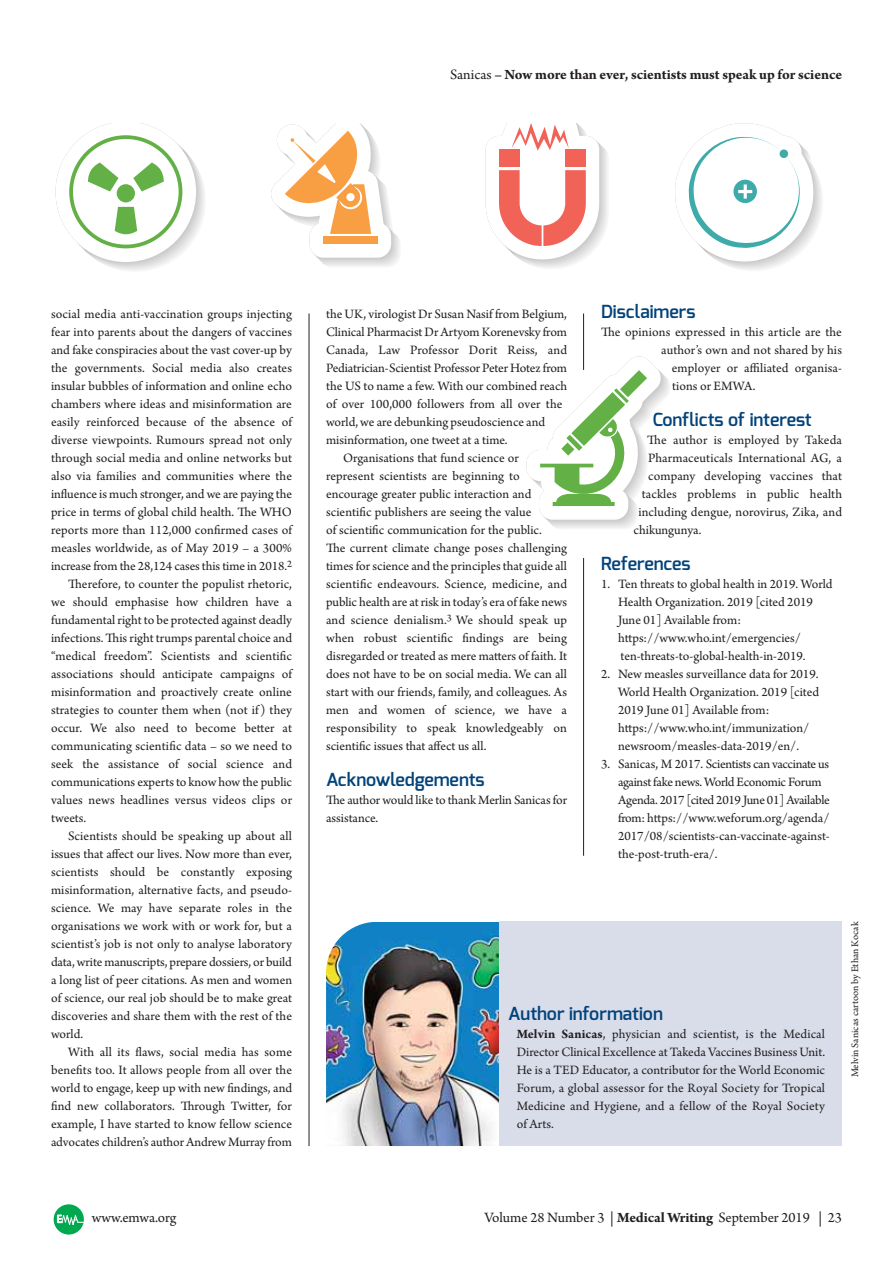
<style>
.page{position:relative;width:893px;height:1263px;background:#fff}
.page>*{position:absolute;margin:0;border:0;box-sizing:border-box;transform-origin:0 0}
.t1{font:600 18px "Exo";color:#03437a}
.t2{font:15px "Arno Pro";letter-spacing:-.005em;color:#231f20}
.t3{font:700 15px "Arno Pro";color:#231f20}
.t4{font:13.5px/18px "Arno Pro";color:#231f20}
.t5{font:10.5px "Arno Pro";color:#231f20}
.s1{font-weight:400}
.s2{font-weight:700}
</style>
<div class="page">
<svg style="left:54px;top:1204px;width:30px;height:31px"></svg>
<hr style="left:309px;top:314px;width:1px;height:832px;background:#231f20">
<hr style="left:583px;top:558px;width:1px;height:298px;background:#231f20">
<hr style="left:583px;top:313px;width:1px;height:57px;background:#231f20">
<img style="left:326px;top:922px;width:174px;height:224px">
<div style="left:500px;top:922px;width:342px;height:224px;background:#d9ddea"></div>
<svg style="left:56px;top:123px;width:149px;height:148px"></svg>
<svg style="left:271px;top:123px;width:129px;height:144px"></svg>
<svg style="left:486px;top:123px;width:122px;height:145px"></svg>
<div style="left:499px;top:149px;width:21px;height:18px;background:#f16257"></div>
<div style="left:565px;top:149px;width:21px;height:18px;background:#f16257"></div>
<svg style="left:675px;top:123px;width:147px;height:147px"></svg>
<svg style="left:526px;top:356px;width:144px;height:173px"></svg>
<p class="t3" style="left:450px;top:69px;width:393px"><span class="s1">Sanicas</span> – Now more than ever, scientists must speak up for science</p>
<p class="t4" style="left:51px;top:306px;width:242px">social media anti-vaccination groups injecting</p>
<p class="t4" style="left:51px;top:324px;width:243px">fear into parents about the dangers of vaccines</p>
<p class="t4" style="left:51px;top:342px;width:242px">and fake conspiracies about the vast cover-up by</p>
<p class="t4" style="left:51px;top:360px;width:242px">the governments. Social media also creates</p>
<p class="t4" style="left:51px;top:378px;width:243px">insular bubbles of information and online echo</p>
<p class="t4" style="left:51px;top:396px;width:242px">chambers where ideas and misinformation are</p>
<p class="t4" style="left:51px;top:414px;width:242px">easily reinforced because of the absence of</p>
<p class="t4" style="left:51px;top:432px;width:242px">diverse viewpoints. Rumours spread not only</p>
<p class="t4" style="left:51px;top:450px;width:242px">through social media and online networks but</p>
<p class="t4" style="left:51px;top:468px;width:242px">also via families and communities where the</p>
<p class="t4" style="left:51px;top:486px;width:242px">influence is much stronger, and we are paying the</p>
<p class="t4" style="left:51px;top:504px;width:242px">price in terms of global child health. The WHO</p>
<p class="t4" style="left:51px;top:522px;width:242px">reports more than 112,000 confirmed cases of</p>
<p class="t4" style="left:51px;top:540px;width:242px">measles worldwide, as of May 2019 – a 300%</p>
<p class="t4" style="left:51px;top:558px;width:242px">increase from the 28,124 cases this time in 2018.<sup>2</sup></p>
<p class="t4" style="left:68px;top:576px;width:225px">Therefore, to counter the populist rhetoric,</p>
<p class="t4" style="left:51px;top:594px;width:242px">we should emphasise how children have a</p>
<p class="t4" style="left:51px;top:612px;width:243px">fundamental right to be protected against deadly</p>
<p class="t4" style="left:51px;top:630px;width:242px">infections. This right trumps parental choice and</p>
<p class="t4" style="left:51px;top:648px;width:242px">“medical freedom”. Scientists and scientific</p>
<p class="t4" style="left:51px;top:666px;width:242px">associations should anticipate campaigns of</p>
<p class="t4" style="left:51px;top:684px;width:242px">misinformation and proactively create online</p>
<p class="t4" style="left:51px;top:702px;width:243px">strategies to counter them when (not if) they</p>
<p class="t4" style="left:51px;top:720px;width:242px">occur. We also need to become better at</p>
<p class="t4" style="left:51px;top:738px;width:242px">communicating scientific data – so we need to</p>
<p class="t4" style="left:51px;top:756px;width:242px">seek the assistance of social science and</p>
<p class="t4" style="left:51px;top:774px;width:242px">communications experts to know how the public</p>
<p class="t4" style="left:51px;top:792px;width:242px">values news headlines versus videos clips or</p>
<p class="t4" style="left:51px;top:810px;width:37px">tweets.</p>
<p class="t4" style="left:68px;top:828px;width:225px">Scientists should be speaking up about all</p>
<p class="t4" style="left:51px;top:846px;width:242px">issues that affect our lives. Now more than ever,</p>
<p class="t4" style="left:51px;top:864px;width:243px">scientists should be constantly exposing</p>
<p class="t4" style="left:51px;top:882px;width:242px">misinformation, alternative facts, and pseudo -</p>
<p class="t4" style="left:51px;top:900px;width:242px">science. We may have separate roles in the</p>
<p class="t4" style="left:51px;top:918px;width:242px">organisations we work with or work for, but a</p>
<p class="t4" style="left:51px;top:936px;width:242px">scientist’s job is not only to analyse laboratory</p>
<p class="t4" style="left:51px;top:954px;width:242px">data, write manuscripts, prepare dossiers, or build</p>
<p class="t4" style="left:51px;top:972px;width:243px">a long list of peer citations. As men and women</p>
<p class="t4" style="left:51px;top:990px;width:242px">of science, our real job should be to make great</p>
<p class="t4" style="left:51px;top:1008px;width:242px">discoveries and share them with the rest of the</p>
<p class="t4" style="left:51px;top:1026px;width:34px">world.</p>
<p class="t4" style="left:68px;top:1044px;width:225px">With all its flaws, social media has some</p>
<p class="t4" style="left:51px;top:1062px;width:242px">benefits too. It allows people from all over the</p>
<p class="t4" style="left:51px;top:1080px;width:243px">world to engage, keep up with new findings, and</p>
<p class="t4" style="left:51px;top:1098px;width:242px">find new collaborators. Through Twitter, for</p>
<p class="t4" style="left:51px;top:1116px;width:242px">example, I have started to know fellow science</p>
<p class="t4" style="left:51px;top:1134px;width:242px">advocates children’s author Andrew Murray from</p>
<p class="t4" style="left:326px;top:306px;width:242px">the UK, virologist Dr Susan Nasif from Belgium,</p>
<p class="t4" style="left:326px;top:324px;width:242px">Clinical Pharmacist Dr Artyom Korenevsky from</p>
<p class="t4" style="left:326px;top:342px;width:242px">Canada, Law Professor Dorit Reiss, and</p>
<p class="t4" style="left:326px;top:360px;width:243px">Pediatrician-Scientist Professor Peter Hotez from</p>
<p class="t4" style="left:326px;top:378px;width:243px">the US to name a few. With our combined reach</p>
<p class="t4" style="left:326px;top:396px;width:238px">of over 100,000 followers from all over the</p>
<p class="t4" style="left:326px;top:414px;width:221px">world, we are debunking pseudoscience and</p>
<p class="t4" style="left:326px;top:432px;width:183px">mis information, one tweet at a time.</p>
<p class="t4" style="left:343px;top:450px;width:177px">Organisations that fund science or</p>
<p class="t4" style="left:326px;top:468px;width:195px">represent scientists are beginning to</p>
<p class="t4" style="left:326px;top:486px;width:207px">encourage greater public interaction and</p>
<p class="t4" style="left:326px;top:504px;width:207px">scientific publishers are seeing the value</p>
<p class="t4" style="left:326px;top:522px;width:217px">of scientific communication for the public.</p>
<p class="t4" style="left:326px;top:540px;width:242px">The current climate change poses challenging</p>
<p class="t4" style="left:326px;top:558px;width:242px">times for science and the principles that guide all</p>
<p class="t4" style="left:326px;top:576px;width:242px">scientific endeavours. Science, medicine, and</p>
<p class="t4" style="left:326px;top:594px;width:242px">public health are at risk in today’s era of fake news</p>
<p class="t4" style="left:326px;top:612px;width:242px">and science denialism.<sup>3</sup> We should speak up</p>
<p class="t4" style="left:326px;top:630px;width:242px">when robust scientific findings are being</p>
<p class="t4" style="left:326px;top:648px;width:242px">disregarded or treated as mere matters of faith. It</p>
<p class="t4" style="left:326px;top:666px;width:242px">does not have to be on social media. We can all</p>
<p class="t4" style="left:326px;top:684px;width:243px">start with our friends, family, and colleagues. As</p>
<p class="t4" style="left:326px;top:702px;width:242px">men and women of science, we have a</p>
<p class="t4" style="left:326px;top:720px;width:242px">responsibility to speak knowledgeably on</p>
<p class="t4" style="left:326px;top:738px;width:162px">scientific issues that affect us all.</p>
<h1 class="t1" style="left:326px;top:772px;width:160px">Acknowledgements</h1>
<p class="t4" style="left:326px;top:792px;width:242px">The author would like to thank Merlin Sanicas for assistance.</p>
<h1 class="t1" style="left:601px;top:304px;width:96px">Disclaimers</h1>
<p class="t4" style="left:601px;top:324px;width:242px">The opinions expressed in this article are the</p>
<p class="t4" style="left:661px;top:342px;width:182px">author’s own and not shared by his</p>
<p class="t4" style="left:672px;top:360px;width:172px">employer or affiliated organ isa -</p>
<p class="t4" style="left:672px;top:378px;width:85px">tions or EMWA.</p>
<h1 class="t1" style="left:653px;top:412px;width:160px">Conflicts of interest</h1>
<p class="t4" style="left:647px;top:432px;width:196px">The author is employed by Takeda</p>
<p class="t4" style="left:648px;top:450px;width:195px">Pharm aceuticals International AG, a</p>
<p class="t4" style="left:648px;top:468px;width:195px">company developing vaccines that</p>
<p class="t4" style="left:642px;top:486px;width:202px">tackles problems in public health</p>
<p class="t4" style="left:638px;top:504px;width:205px">including dengue, norovirus, Zika, and</p>
<p class="t4" style="left:633px;top:522px;width:69px">chikungunya.</p>
<h1 class="t1" style="left:601px;top:556px;width:91px">References</h1>
<p class="t4" style="left:618px;top:576px;width:216px;text-indent:-17px">1. Ten threats to global health in 2019. World Health Organization. 2019 [cited 2019<br>June 01] Available from: https://www.who.int/emergencies/ ten-threats-to-global-health-in-2019.</p>
<p class="t4" style="left:618px;top:666px;width:202px;text-indent:-17px">2. New measles surveillance data for 2019.<br>World Health Organization. 2019 [cited 2019 June 01] Available from: https://www.who.int/immunization/ newsroom/measles-data-2019/en/.</p>
<p class="t4" style="left:618px;top:756px;width:213px;text-indent:-17px">3. Sanicas, M 2017. Scientists can vaccinate us against fake news. World Economic Forum Agenda. 2017 [cited 2019 June 01] Available from: https://www.weforum.org/agenda/ 2017/08/scientists-can-vaccinate-against&shy;the-post-truth-era/.</p>
<h1 class="t1" style="left:508px;top:1006px;width:156px">Author information</h1>
<p class="t4" style="left:517px;top:1026px;width:310px;text-align:justify"><span class="s2">Melvin Sanicas</span>, physician and scientist, is the Medical Director Clinical Excellence at Takeda Vaccines Business Unit.<br>He is a TED Educator, a contributor for the World Economic Forum, a global assessor for the Royal Society for Tropical Medicine and Hygiene, and a fellow of the Royal Society of Arts.</p>
<p class="t5" style="left:851px;top:1077px;width:157px;rotate:-90deg">Melvin Sanicas cartoon by Ethan Kocak</p>
<p class="t2" style="left:92px;top:1212px;width:86px">www.emwa.org</p>
<p class="t2" style="left:484px;top:1212px;width:359px">Volume 28 Number 3 | <span class="s2">Medical Writing</span> September 2019 | 23</p>
</div>
